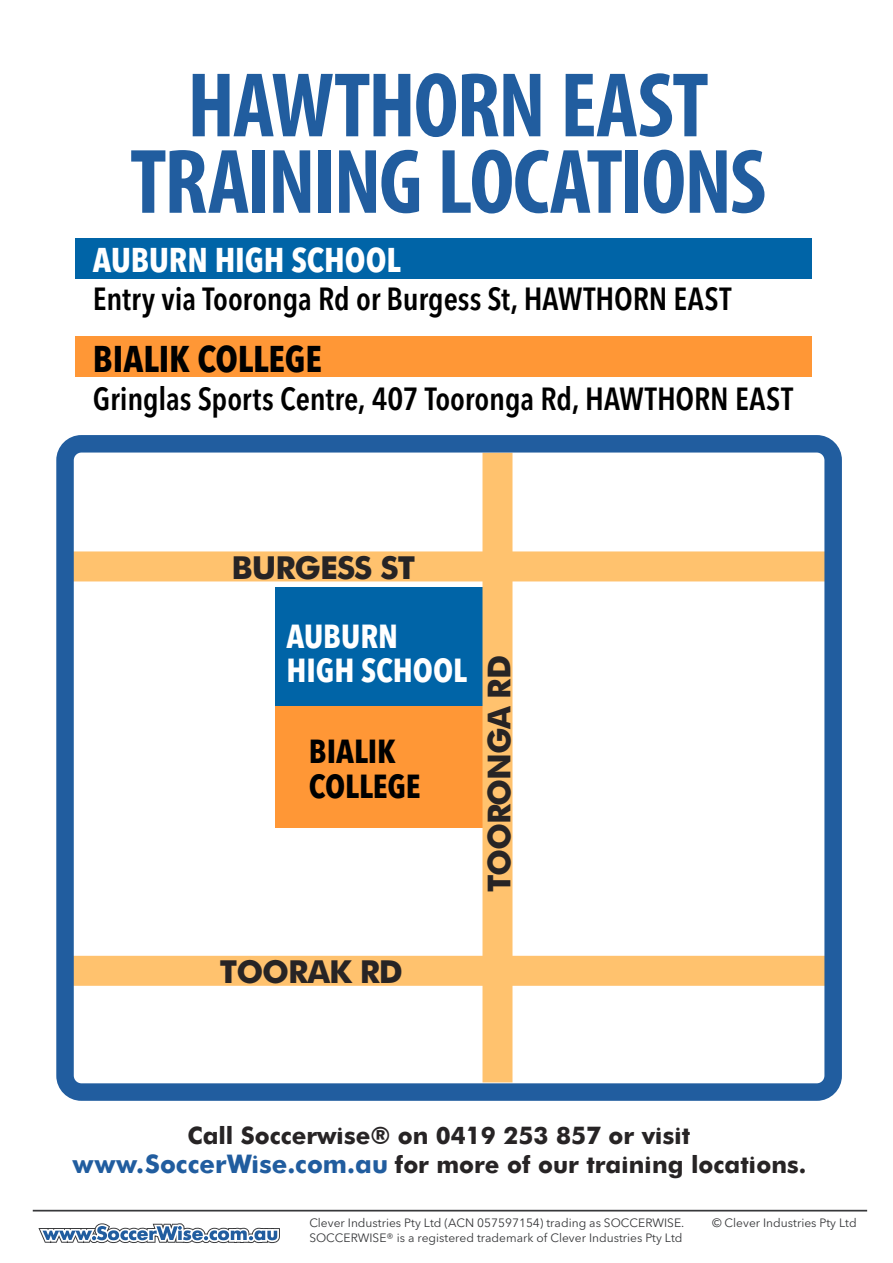
<style>
.page{position:relative;width:893px;height:1263px;background:#fff}
.page>*{position:absolute;margin:0;border:0;box-sizing:border-box;transform-origin:0 0}
.t1{font:700 condensed 92.55px/76.5px "Myriad Pro";letter-spacing:-.025em;color:#215d9f;text-align:center}
.t2{font:700 condensed 36.9px "Avenir Next LT Pro";letter-spacing:-.005em;color:#000}
.t3{font:700 condensed 34.05px "Avenir Next LT Pro";letter-spacing:-.005em;color:#fff}
.t4{font:700 condensed 33px/34.5px "Avenir Next LT Pro";color:#fff}
.t5{font:700 condensed 33px/34.5px "Avenir Next LT Pro";letter-spacing:-.005em;color:#000}
.t6{font:600 condensed 31.8px "Avenir Next LT Pro";letter-spacing:-.005em;color:#000}
.t7{font:700 31.5px "Futura";letter-spacing:-.035em;color:#272425}
.t8{font:700 24px/28.8px "Futura";color:#272425;text-align:center}
.t9{font:12px/14.4px "Avenir Next LT Pro";color:#37383a}
.s1{font-size:25.5px;color:#215d9f}
</style>
<div class="page">
<hr style="left:33px;top:1210px;width:834px;height:1px;background:#37383a">
<div style="left:75px;top:239px;width:737px;height:40px;background:#0064a7"></div>
<div style="left:75px;top:336px;width:737px;height:41px;background:#ff9736"></div>
<div style="left:275px;top:587px;width:215px;height:121px;background:#0064a7"></div>
<div style="left:275px;top:706px;width:215px;height:122px;background:#ff9736"></div>
<div style="left:72px;top:956px;width:754px;height:30px;background:#ffc26e"></div>
<div style="left:482px;top:453px;width:30px;height:629px;background:#ffc26e"></div>
<div style="left:72px;top:551px;width:754px;height:30px;background:#ffc26e"></div>
<div style="left:56px;top:435px;width:786px;height:666px;border:17px solid #215d9f;border-radius:16px"></div>
<svg style="left:38px;top:1223px;width:242px;height:21px"></svg>
<h1 class="t1" style="left:130px;top:65px;width:637px">HAWTHORN EAST<br>TRAINING LOCATIONS</h1>
<h3 class="t3" style="left:93px;top:239px;width:309px">AUBURN HIGH SCHOOL</h3>
<h3 class="t6" style="left:93px;top:279px;width:640px">Entry via Tooronga Rd or Burgess St, HAWTHORN EAST</h3>
<h2 class="t2" style="left:93px;top:337px;width:230px">BIALIK COLLEGE</h2>
<h3 class="t6" style="left:93px;top:380px;width:702px">Gringlas Sports Centre, 407 Tooronga Rd, HAWTHORN EAST</h3>
<h3 class="t7" style="left:232px;top:545px;width:185px">BURGESS ST</h3>
<h3 class="t4" style="left:287px;top:618px;width:182px">AUBURN<br>HIGH SCHOOL</h3>
<h3 class="t5" style="left:309px;top:734px;width:113px">BIALIK<br>COLLEGE</h3>
<h3 class="t7" style="left:476px;top:892px;width:238px;rotate:-90deg">TOORONGA RD</h3>
<h3 class="t7" style="left:220px;top:948px;width:185px">TOORAK RD</h3>
<h3 class="t8" style="left:73px;top:1119px;width:735px">Call Soccerwise® on 0419 253 857 or visit <span class="s1">www.SoccerWise.com.au</span> for more of our training locations.</h3>
<p class="t9" style="left:309px;top:1215px;width:376px">Clever Industries Pty Ltd (ACN 057597154) trading as SOCCERWISE.<br>SOCCERWISE® is a registered trademark of Clever Industries Pty Ltd</p>
<p class="t9" style="left:712px;top:1215px;width:146px">© Clever Industries Pty Ltd</p>
</div>
